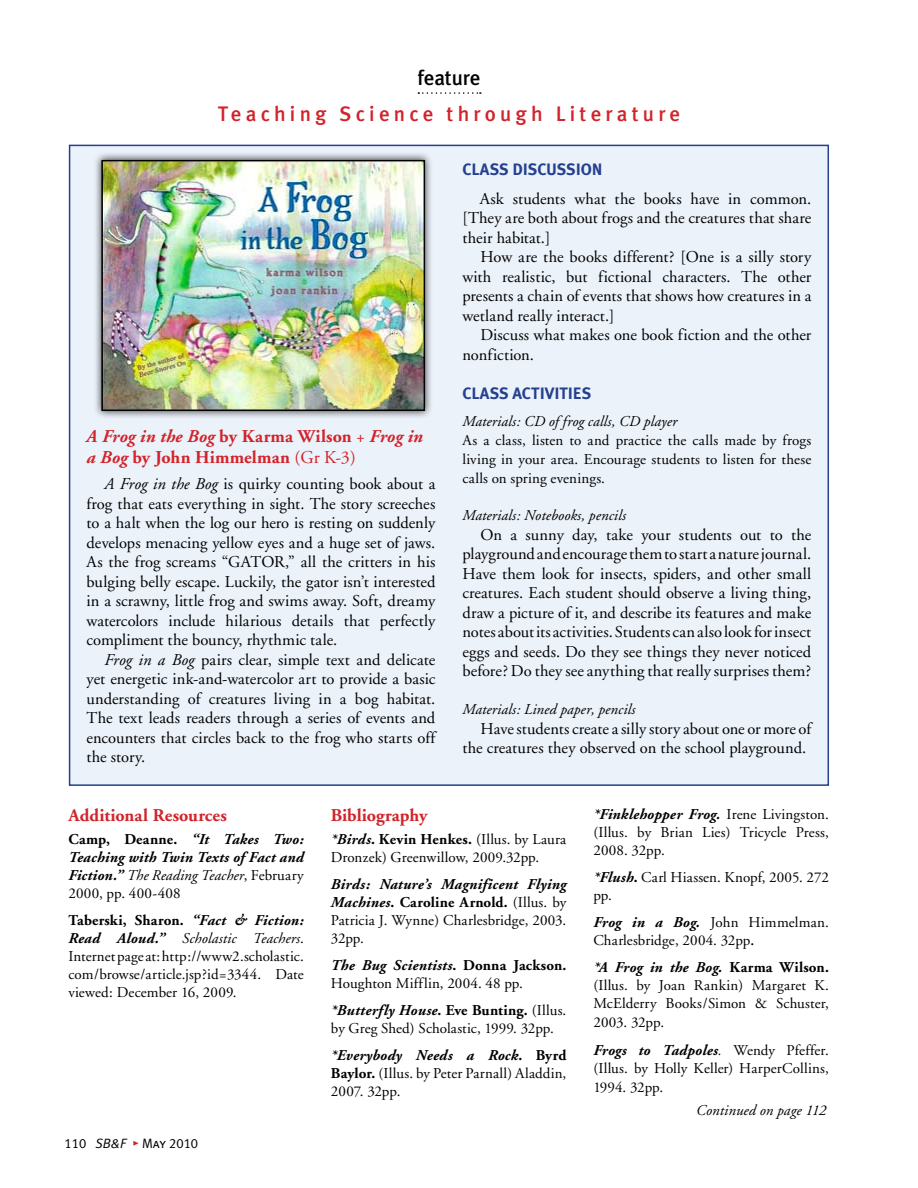
<style>
.page{position:relative;width:918px;height:1188px;background:#fff}
.page>*{position:absolute;margin:0;border:0;box-sizing:border-box;transform-origin:0 0}
.t1{font:500 21px "Meta Plus";letter-spacing:.2em;color:#d2232a}
.t2{font:500 21px "Meta Plus";letter-spacing:-.01em;color:#000}
.t3{font:700 18px/21px "Adobe Garamond";letter-spacing:.005em;color:#d2232a}
.t4{font:16.5px/19.5px "Adobe Garamond";letter-spacing:.005em;color:#000;text-align:justify}
.t5{font:700 16.5px "Meta Plus";letter-spacing:-.01em;color:#25408f}
.t6{font:15px/18px "Adobe Garamond";letter-spacing:.01em;color:#000;text-align:justify}
.t7{font:italic 15px "Adobe Garamond";letter-spacing:.005em;color:#000}
.t8{font:italic 700 15px/18px "Adobe Garamond";letter-spacing:.015em;color:#000;text-align:justify}
.t9{font:13.5px "Meta Plus Normal Caps";color:#000}
.s1{font-style:italic}
.s2{font-weight:400}
.s3{font-style:normal}
.s4{font-weight:400;font-style:normal}
.s5{font-weight:700}
.s6{font-weight:700;font-style:italic}
.s7{color:#d2232a}
.s8{font-size:18px}
</style>
<div class="page">
<svg style="left:418px;top:92px;width:63px;height:2px"></svg>
<div style="left:70px;top:145px;width:758px;height:640px;background:#ecf2fa"></div>
<div style="left:93px;top:152px;width:346px;height:274px;background:#000;opacity:.75"></div>
<img style="left:104px;top:163px;width:318px;height:245px">
<div style="left:101px;top:160px;width:324px;height:251px;border:2px solid #000"></div>
<p class="t2" style="left:418px;top:66px;width:64px">feature</p>
<p class="t1" style="left:218px;top:102px;width:464px">Teaching Science through Literature</p>
<p class="t3" style="left:87px;top:426px;width:338px"><span class="s1">A Frog in the Bog</span> by Karma Wilson <span class="s2">+</span> <span class="s1">Frog in a Bog</span> by John Himmelman <span class="s2">(Gr K-3)</span></p>
<p class="t4" style="left:87px;top:475px;width:350px;text-indent:18px"><span class="s1">A Frog in the Bog</span> is quirky counting book about a frog that eats everything in sight. The story screeches to a halt when the log our hero is resting on suddenly develops menacing yellow eyes and a huge set of jaws.<br>As the frog screams “GATOR,” all the critters in his bulging belly escape. Luckily, the gator isn’t interested in a scrawny, little frog and swims away. Soft, dreamy watercolors include hilarious details that perfectly compliment the bouncy, rhythmic tale.</p>
<p class="t4" style="left:87px;top:650px;width:350px;text-indent:18px"><span class="s1">Frog in a Bog</span> pairs clear, simple text and delicate yet energetic ink-and-watercolor art to provide a basic understanding of creatures living in a bog habitat.<br>The text leads readers through a series of events and encounters that circles back to the frog who starts off the story.</p>
<p class="t5" style="left:462px;top:160px;width:19px">CLASS</p>
<p class="t5" style="left:513px;top:160px;width:20px">DISCUSSION</p>
<p class="t4" style="left:462px;top:189px;width:350px;text-indent:17px">Ask students what the books have in common. [They are both about frogs and the creatures that share their habitat.]</p>
<p class="t4" style="left:462px;top:248px;width:350px;text-indent:18px">How are the books different? [One is a silly story with realistic, but fictional characters. The other presents a chain of events that shows how creatures in a wetland really interact.]</p>
<p class="t4" style="left:462px;top:326px;width:350px;text-indent:18px">Discuss what makes one book fiction and the other nonfiction.</p>
<p class="t5" style="left:462px;top:383px;width:19px">CLASS</p>
<p class="t5" style="left:513px;top:383px;width:50px">ACTIVITIES</p>
<p class="t7" style="left:462px;top:414px;width:216px">Materials: CD of frog calls, CD player</p>
<p class="t6" style="left:462px;top:431px;width:350px;line-height:18.8px">As a class, listen to and practice the calls made by frogs living in your area. Encourage students to listen for these calls on spring evenings.</p>
<p class="t7" style="left:462px;top:507px;width:165px">Materials: Notebooks, pencils</p>
<p class="t4" style="left:462px;top:525px;width:350px;text-indent:18px">On a sunny day, take your students out to the playground and encourage them to start a nature journal.<br>Have them look for insects, spiders, and other small creatures. Each student should observe a living thing, draw a picture of it, and describe its features and make notes about its activities. Students can also look for insect eggs and seeds. Do they see things they never noticed before? Do they see anything that really surprises them?</p>
<p class="t7" style="left:462px;top:702px;width:175px">Materials: Lined paper, pencils</p>
<p class="t4" style="left:462px;top:719px;width:350px;text-indent:18px">Have students create a silly story about one or more of the creatures they observed on the school playground.</p>
<p class="t3" style="left:68px;top:805px;width:160px">Additional Resources</p>
<p class="t8" style="left:68px;top:830px;width:237px"><span class="s3">Camp, Deanne.</span> “It Takes Two:<br>Teaching with Twin Texts of Fact and Fiction.” <span class="s2">The Reading Teacher</span><span class="s4">, February 2000, pp. 400-408</span></p>
<p class="t6" style="left:68px;top:911px;width:237px"><span class="s5">Taberski, Sharon.</span> <span class="s6">“Fact &amp; Fiction:<br>Read Aloud.”</span> <span class="s1">Scholastic Teachers</span>.<br>Internet page at: http://www2.scholastic. com/browse/article.jsp?id=3344. Date viewed: December 16, 2009.</p>
<p class="t9" style="left:65px;top:1136px;width:135px">110 <span class="s1">SB&amp;F</span> <span class="s7">•</span> May 2010</p>
<p class="t3" style="left:331px;top:805px;width:98px">Bibliography</p>
<p class="t6" style="left:331px;top:831px;width:237px"><span class="s6">*Birds</span><span class="s5">. Kevin Henkes.</span> (Illus. by Laura<br>Dronzek) Greenwillow, 2009.32pp.</p>
<p class="t6" style="left:331px;top:876px;width:237px"><span class="s6">Birds: Nature’s Magnificent Flying Machines</span><span class="s5">. Caroline Arnold.</span> (Illus. by Patricia J. Wynne) Charlesbridge, 2003.<br>32pp.</p>
<p class="t6" style="left:331px;top:957px;width:237px"><span class="s6">The Bug Scientists</span><span class="s5">. Donna Jackson.<br></span>Houghton Mifflin, 2004. 48 pp.</p>
<p class="t6" style="left:331px;top:1002px;width:237px"><span class="s6">*Butterfly House</span><span class="s5">. Eve Bunting.</span> (Illus. by Greg Shed) Scholastic, 1999. 32pp.</p>
<p class="t6" style="left:331px;top:1047px;width:237px"><span class="s6">*Everybody Needs a Rock</span><span class="s5">. Byrd Baylor.</span> (Illus. by Peter Parnall) Aladdin, 2007. 32pp.</p>
<p class="t6" style="left:593px;top:806px;width:237px"><span class="s6">*Finklehopper Frog.</span> Irene Livingston. (Illus. by Brian Lies) Tricycle Press, 2008. 32pp.</p>
<p class="t6" style="left:593px;top:869px;width:237px"><span class="s6">*Flush</span><span class="s5">.</span> Carl Hiassen. Knopf, 2005. 272 pp.</p>
<p class="t6" style="left:593px;top:914px;width:237px"><span class="s6">Frog in a Bog.</span> John Himmelman.<br>Charlesbridge, 2004. 32pp<span class="s8">.</span></p>
<p class="t6" style="left:593px;top:959px;width:237px"><span class="s6">*A Frog in the Bog.</span> <span class="s5">Karma Wilson. </span>(Illus. by Joan Rankin) Margaret K.<br>McElderry Books/Simon &amp; Schuster, 2003. 32pp.</p>
<p class="t6" style="left:593px;top:1041px;width:237px;line-height:18.8px"><span class="s6">Frogs to Tadpoles</span><span class="s1">.</span> Wendy Pfeffer. (Illus. by Holly Keller) HarperCollins, 1994. 32pp.</p>
<p class="t7" style="left:696px;top:1102px;width:132px">Continued on page 112</p>
</div>
